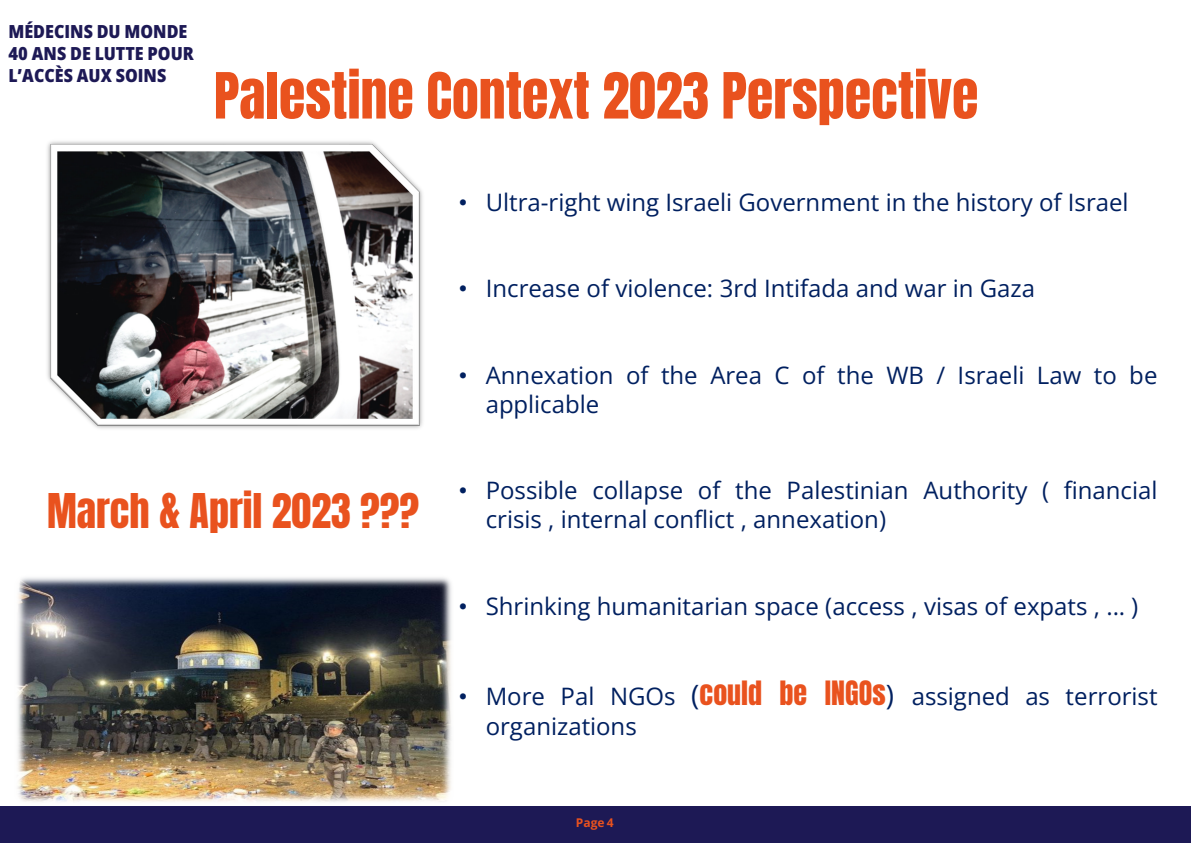
<style>
.page{position:relative;width:1191px;height:843px;background:#fff}
.page>*{position:absolute;margin:0;border:0;box-sizing:border-box;transform-origin:0 0}
.t1{font:54px "Anton";color:#e9521e}
.t2{font:40px "Anton";color:#e9521e}
.t3{font:24px/28.8px "Open Sans";color:#002060}
.t4{font:800 semi-condensed 18px/22.1px "Open Sans";color:#1d1955}
.t5{font:700 12px "Open Sans";color:#e9521e}
.s1{font-family:"Arial"}
.s2{font-size:28px}
.s3{font-family:"Anton";font-size:28px;color:#e9521e}
</style>
<div class="page">
<div style="left:0;top:806px;width:1191px;height:36px;background:#1d1955"></div>
<img style="left:47px;top:141px;width:376px;height:288px">
<img style="left:17px;top:577px;width:435px;height:225px">
<p class="t4" style="left:8px;top:20px;width:187px">MÉDECINS DU MONDE<br>40 ANS DE LUTTE POUR<br>L’ACCÈS AUX SOINS</p>
<h1 class="t1" style="left:214px;top:68px;width:766px">Palestine Context 2023 Perspective</h1>
<p class="t3" style="left:459px;top:187px;width:672px"><span class="s1">•</span> Ultra-right wing Israeli Government in the history of Israel</p>
<p class="t3" style="left:459px;top:273px;width:578px"><span class="s1">•</span> Increase of violence: 3rd Intifada and war in Gaza</p>
<p class="t3" style="left:486px;top:360px;width:673px;text-indent:-27px"><span class="s1">•</span> Annexation of the Area C of the WB / Israeli Law to be applicable</p>
<h2 class="t2" style="left:47px;top:490px;width:373px">March &amp; April 2023 ???</h2>
<p class="t3" style="left:486px;top:475px;width:673px;text-indent:-27px"><span class="s1">•</span> Possible collapse of the Palestinian Authority ( financial crisis , internal conflict , annexation)</p>
<p class="t3" style="left:459px;top:590px;width:681px"><span class="s1">•</span> Shrinking humanitarian space (access , visas of expats , … )</p>
<p class="t3" style="left:486px;top:680px;width:673px;line-height:29.9px;text-indent:-27px"><span class="s1">•</span> More Pal NGOs <span class="s2">(</span><span class="s3">could be INGOs</span><span class="s2">)</span> assigned as terrorist organizations</p>
<p class="t5" style="left:576px;top:813px;width:39px">Page 4</p>
</div>
